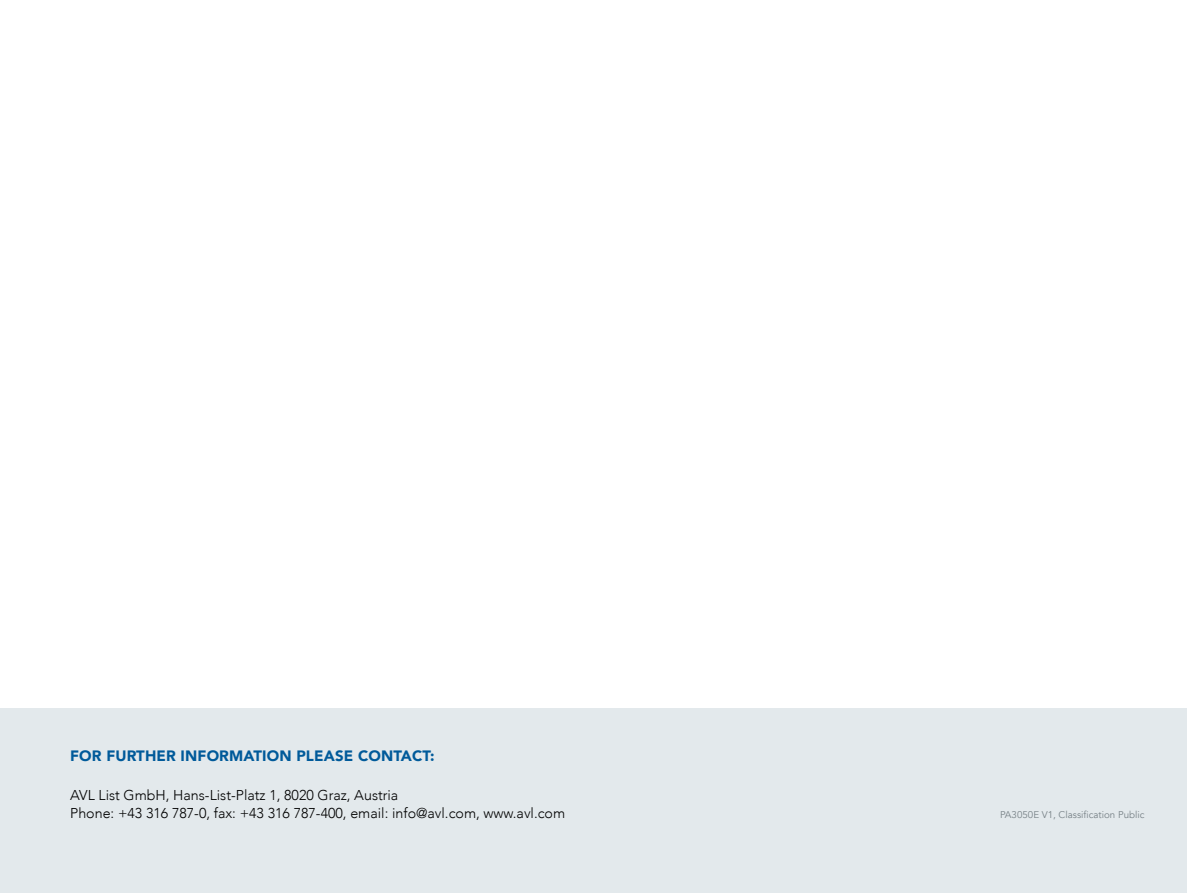
<style>
.page{position:relative;width:1187px;height:893px;background:#fff}
.page>*{position:absolute;margin:0;border:0;box-sizing:border-box;transform-origin:0 0}
.t1{font:900 15px "Avenir";letter-spacing:.01em;color:#005a9a}
.t2{font:300 14.25px/18px "Avenir";color:#000}
.t3{font:9.75px "Avenir";color:#778186}
</style>
<div class="page">
<div style="left:0;top:708px;width:1186px;height:185px;background:#e3e9ec"></div>
<p class="t1" style="left:70px;top:743px;width:366px">FOR FURTHER INFORMATION PLEASE CONTACT:</p>
<p class="t2" style="left:70px;top:786px;width:496px">AVL List GmbH, Hans-List-Platz 1, 8020 Graz, Austria<br>Phone: +43 316 787-0, fax: +43 316 787-400, email: info@avl.com, www.avl.com</p>
<p class="t3" style="left:999px;top:809px;width:146px">PA3050E V1, Classification Public</p>
</div>
